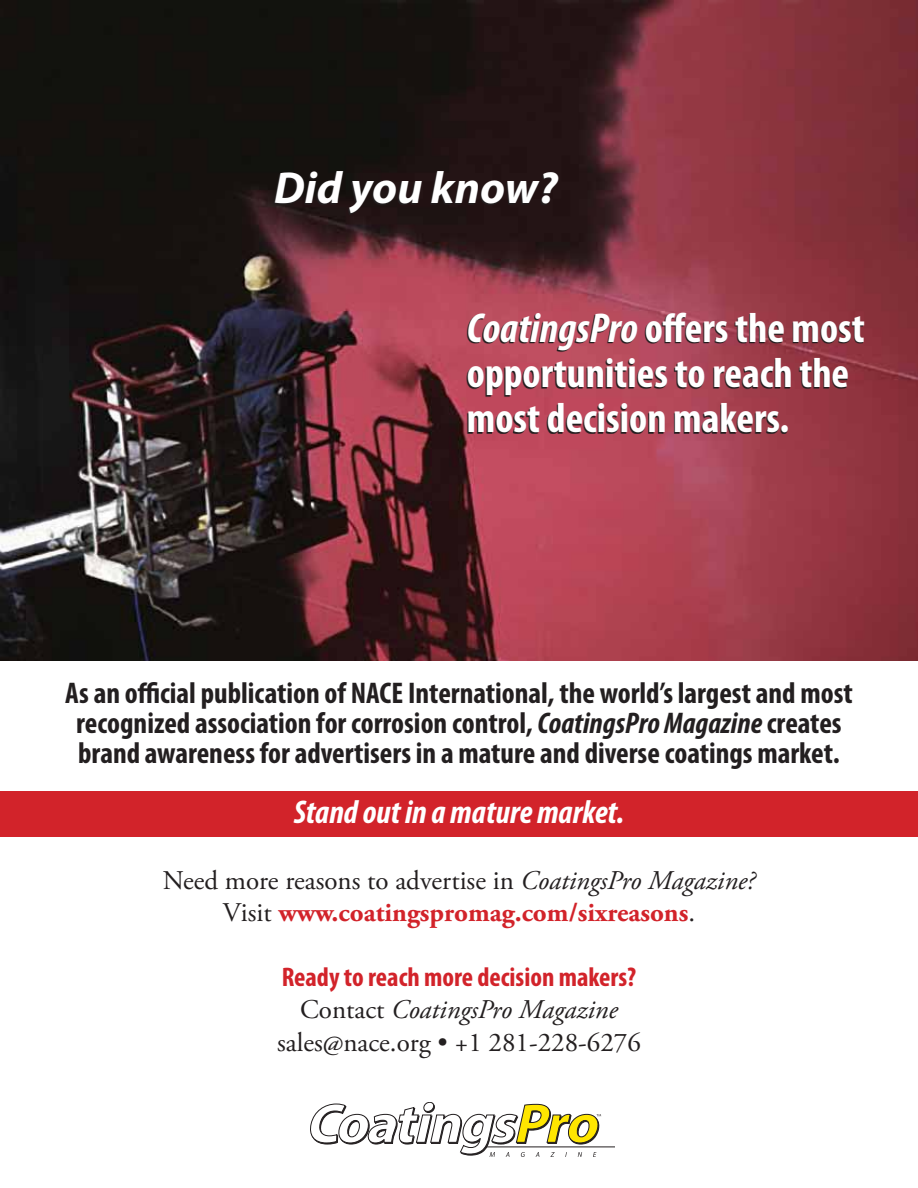
<style>
.page{position:relative;width:918px;height:1188px;background:#fff}
.page>*{position:absolute;margin:0;border:0;box-sizing:border-box;transform-origin:0 0}
.t1{font:italic 700 45px "Myriad Pro";color:#fff}
.t2{font:700 condensed 42px/45px "Myriad Pro";color:#fff}
.t3{font:italic 700 condensed 33px "Myriad Pro";color:#fff}
.t4{font:700 condensed 30px/30px "Myriad Pro";color:#231f20;text-align:center}
.t5{font:27px/32.4px "Adobe Garamond Pro";color:#231f20;text-align:center}
.t6{font:700 condensed 27px "Myriad Pro";color:#d2232a}
.s1{font-style:italic}
.s2{font-weight:700;color:#d2232a}
</style>
<div class="page">
<img style="left:0;top:0;width:918px;height:660px">
<div style="left:274px;top:172px;width:283px;height:42px;background:linear-gradient(to right,#1e1817,#241617)"></div>
<svg style="left:467px;top:314px;width:396px;height:120px;background:#823843"></svg>
<div style="left:0;top:791px;width:918px;height:46px;background:#d2232a"></div>
<hr style="left:479px;top:1147px;width:135px;height:1px;background:#231f20">
<svg style="left:310px;top:1102px;width:291px;height:55px"></svg>
<h1 class="t1" style="left:274px;top:158px;width:285px">Did you know?</h1>
<h2 class="t2" style="left:467px;top:305px;width:400px"><span class="s1">CoatingsPro</span> offers the most opportunities to reach the most decision makers.</h2>
<p class="t4" style="left:65px;top:677px;width:789px">As an official publication of NACE International, the world’s largest and most recognized association for corrosion control, <span class="s1">CoatingsPro Magazine</span> creates brand awareness for advertisers in a mature and diverse coatings market.</p>
<p class="t3" style="left:294px;top:791px;width:332px">Stand out in a mature market.</p>
<p class="t5" style="left:163px;top:865px;width:594px">Need more reasons to advertise in <span class="s1">CoatingsPro Magazine?<br></span>Visit <span class="s2">www.coatingspromag.com/sixreasons</span>.</p>
<p class="t6" style="left:282px;top:960px;width:356px">Ready to reach more decision makers?</p>
<p class="t5" style="left:277px;top:994px;width:365px">Contact <span class="s1">CoatingsPro Magazine </span>sales@nace.org • +1 281-228-6276</p>
</div>
